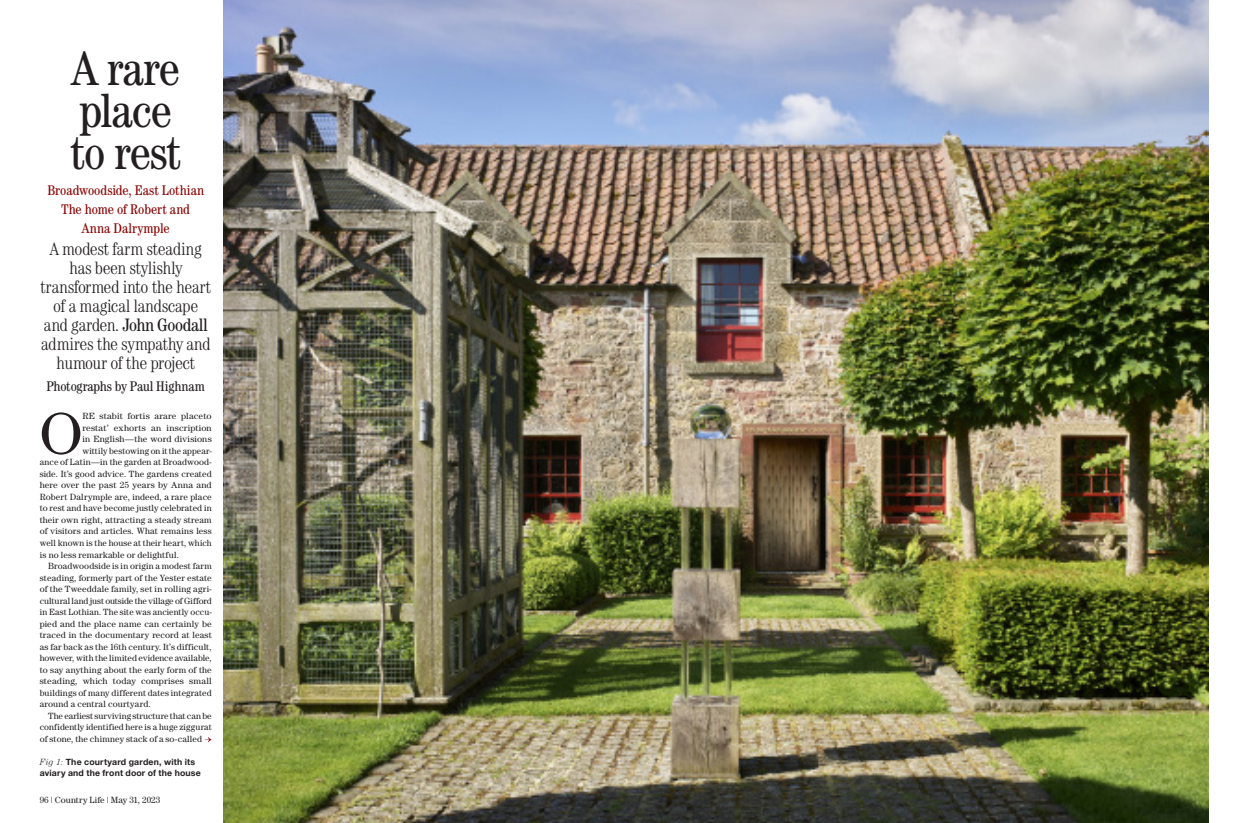
<style>
.page{position:relative;width:1248px;height:823px;background:#fff}
.page>*{position:absolute;margin:0;border:0;box-sizing:border-box;transform-origin:0 0}
.BODY_TEXT_4LINE_DC{font:59.1px "Century";color:#231f20}
.HEADING{font:condensed 48px/42px "Century";letter-spacing:-.025em;color:#231f20}
.INTRO{font:300 condensed 18px/19px "Century";letter-spacing:-.03em;color:#231f20;text-align:center}
.Location_NEW{font:condensed 14px/19px "Century";color:#8b0202;text-align:center}
.PHOTOGRAPHER{font:condensed 14px "Century";letter-spacing:-.005em;color:#231f20}
.BODY_TEXT{font:9px/11.5px "Century";letter-spacing:.015em;color:#231f20;text-align:justify}
.BODY_TEXT_4LINE_DC-2{font:9px "Century";letter-spacing:.015em;color:#231f20}
.t1{font:700 8.8px/11.5px "Helvetica Neue";letter-spacing:.02em;color:#231f20}
.s1{font-weight:400}
.s2{font-family:"Century";font-weight:300;font-style:italic;font-size:9px}
</style>
<div class="page">
<img style="left:223px;top:0;width:985px;height:822px">
<svg style="left:205px;top:737px;width:7px;height:5px"></svg>
<p class="HEADING" style="left:70px;top:47px;width:113px">A rare place to rest</p>
<p class="Location_NEW" style="left:47px;top:181px;width:158px">Broadwoodside, East Lothian</p>
<p class="Location_NEW" style="left:61px;top:200px;width:130px">The home of Robert and<br>Anna Dalrymple</p>
<p class="INTRO" style="left:40px;top:239px;width:172px">A modest farm steading has been stylishly transformed into the heart of a magical landscape and garden. <span class="s1">John Goodall </span>admires the sympathy and humour of the project</p>
<p class="PHOTOGRAPHER" style="left:47px;top:378px;width:160px">Photographs by Paul Highnam</p>
<p class="BODY_TEXT_4LINE_DC" style="left:40px;top:399px;width:44px">O</p>
<p class="BODY_TEXT_4LINE_DC-2" style="left:82px;top:411px;width:131px">RE stabit fortis arare placeto</p>
<p class="BODY_TEXT_4LINE_DC-2" style="left:82px;top:422px;width:131px">restat’ exhorts an inscription</p>
<p class="BODY_TEXT_4LINE_DC-2" style="left:82px;top:434px;width:131px">in English—the word divisions</p>
<p class="BODY_TEXT_4LINE_DC-2" style="left:82px;top:445px;width:131px">wittily bestowing on it the appear-</p>
<p class="BODY_TEXT_4LINE_DC-2" style="left:40px;top:457px;width:173px">ance of Latin—in the garden at Broadwood-</p>
<p class="BODY_TEXT_4LINE_DC-2" style="left:40px;top:468px;width:173px">side. It’s good advice. The gardens created</p>
<p class="BODY_TEXT_4LINE_DC-2" style="left:40px;top:480px;width:173px">here over the past 25 years by Anna and</p>
<p class="BODY_TEXT_4LINE_DC-2" style="left:40px;top:491px;width:173px">Robert Dalrymple are, indeed, a rare place</p>
<p class="BODY_TEXT_4LINE_DC-2" style="left:40px;top:503px;width:173px">to rest and have become justly celebrated in</p>
<p class="BODY_TEXT_4LINE_DC-2" style="left:40px;top:514px;width:173px">their own right, attracting a steady stream</p>
<p class="BODY_TEXT_4LINE_DC-2" style="left:40px;top:526px;width:173px">of visitors and articles. What remains less</p>
<p class="BODY_TEXT_4LINE_DC-2" style="left:40px;top:537px;width:173px">well known is the house at their heart, which</p>
<p class="BODY_TEXT_4LINE_DC-2" style="left:40px;top:549px;width:141px">is no less remarkable or delightful.</p>
<p class="BODY_TEXT" style="left:40px;top:559px;width:173px;text-indent:9px">Broadwoodside is in origin a modest farm steading, formerly part of the Yester estate of the Tweeddale family, set in rolling agri&shy;cultural land just outside the village of Gifford in East Lothian. The site was anciently occu&shy;pied and the place name can certainly be traced in the documentary record at least as far back as the 16th century. It’s difficult, however, with the limited evidence available, to say anything about the early form of the steading, which today comprises small buildings of many different dates integrated around a central courtyard.</p>
<p class="BODY_TEXT" style="left:40px;top:709px;width:173px;text-indent:9px">The earliest surviving structure that can be confidently identified here is a huge ziggurat of stone, the chimney stack of a so-called</p>
<p class="t1" style="left:40px;top:755px;width:163px"><span class="s2">Fig 1:</span> The courtyard garden, with its aviary and the front door of the house</p>
<p class="BODY_TEXT" style="left:40px;top:793px;width:122px">96 | Country Life | May 31, 2023</p>
</div>
